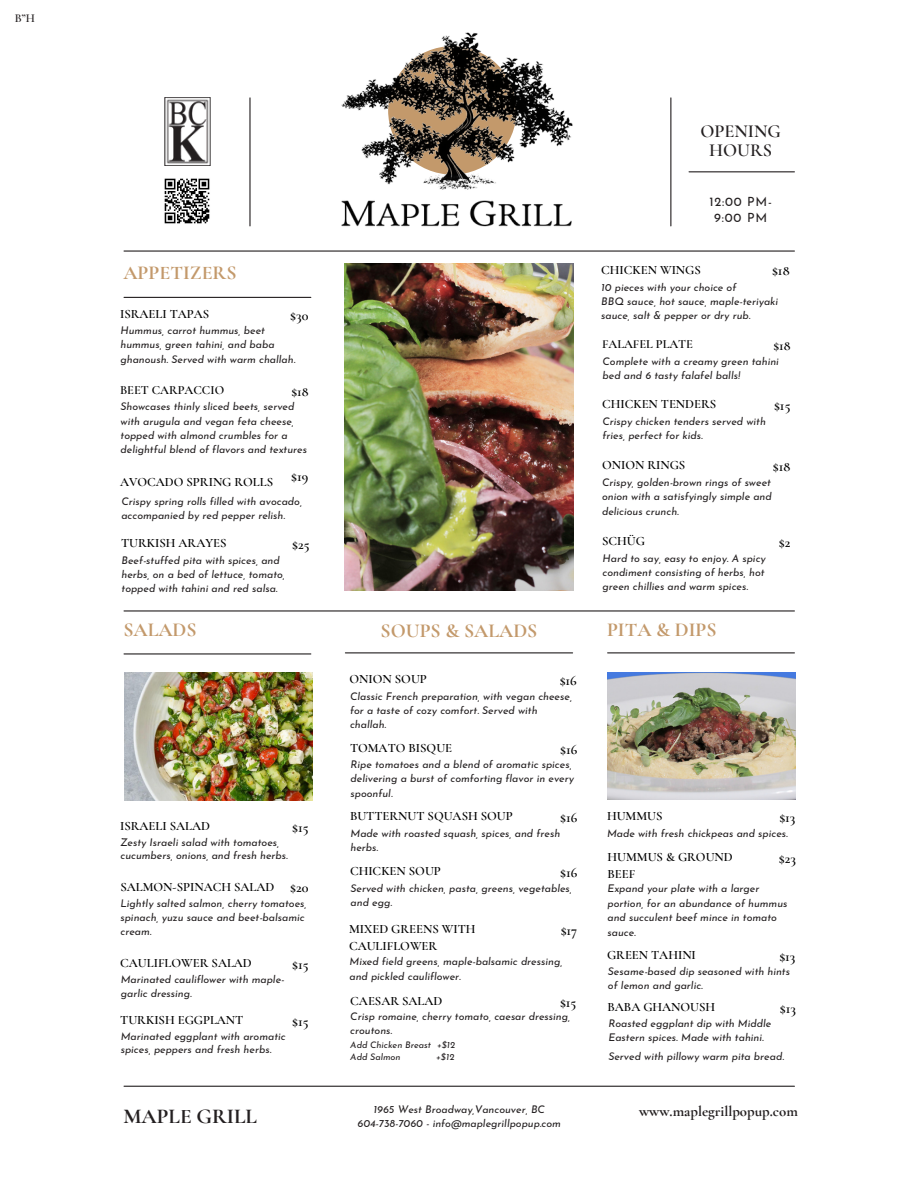
<style>
.page{position:relative;width:918px;height:1188px;background:#fff}
.page>*{position:absolute;margin:0;border:0;box-sizing:border-box;transform-origin:0 0}
.t1{font:700 21.15px "Cormorant Garamond";color:#231f20}
.t2{font:700 19.8px "Cormorant Garamond";color:#c3996b}
.t3{font:600 18.3px/19px "Cormorant Garamond";color:#231f20;text-align:center}
.t4{font:700 14.85px "Cormorant Garamond";color:#231f20}
.t5{font:600 14.1px "Cormorant Garamond";color:#000}
.t6{font:600 13.8px "Cormorant Garamond";color:#000}
.t7{font:600 12.75px/17px "Cormorant Garamond";color:#000}
.t8{font:12.75px/17px "Josefin Sans";letter-spacing:.06em;color:#231f20;text-align:center}
.t9{font:600 12.45px "Cormorant Garamond";color:#000}
.t10{font:600 12px "Cormorant Garamond";color:#231f20}
.t11{font:italic 10.65px/14.1px "Josefin Sans";color:#231f20}
.t12{font:italic 9.15px "Josefin Sans";color:#231f20}
</style>
<div class="page">
<hr style="left:124px;top:250px;width:670px;height:2px;background:#231f20">
<hr style="left:124px;top:610px;width:670px;height:2px;background:#231f20">
<hr style="left:124px;top:297px;width:187px;height:1px;background:#231f20">
<hr style="left:124px;top:653px;width:187px;height:2px;background:#231f20">
<hr style="left:608px;top:652px;width:186px;height:1px;background:#231f20">
<hr style="left:345px;top:652px;width:228px;height:1px;background:#231f20">
<hr style="left:670px;top:98px;width:1px;height:128px;background:#231f20">
<hr style="left:249px;top:98px;width:2px;height:128px;background:#231f20">
<hr style="left:689px;top:171px;width:105px;height:1px;background:#231f20">
<hr style="left:124px;top:1086px;width:670px;height:1px;background:#231f20">
<img style="left:124px;top:673px;width:188px;height:128px">
<img style="left:608px;top:673px;width:187px;height:127px">
<img style="left:345px;top:263px;width:228px;height:328px">
<img style="left:341px;top:32px;width:232px;height:195px">
<img style="left:165px;top:97px;width:46px;height:69px">
<img style="left:164px;top:178px;width:46px;height:46px">
<h3 class="t10" style="left:15px;top:11px;width:22px">B”H</h3>
<p class="t2" style="left:123px;top:261px;width:115px">APPETIZERS</p>
<h3 class="t7" style="left:120px;top:306px;width:91px">ISRAELI TAPAS</h3>
<h5 class="t5" style="left:290px;top:307px;width:20px">$30</h5>
<p class="t11" style="left:121px;top:324px;width:176px;line-height:14.7px">Hummus, carrot hummus, beet hummus, green tahini, and baba ghanoush. Served with warm challah.</p>
<p class="t9" style="left:120px;top:383px;width:106px">BEET CARPACCIO</p>
<h3 class="t6" style="left:291px;top:383px;width:19px">$18</h3>
<p class="t11" style="left:121px;top:401px;width:188px">Showcases thinly sliced beets, served with arugula and vegan feta cheese, topped with almond crumbles for a delightful blend of flavors and textures</p>
<h3 class="t7" style="left:120px;top:474px;width:155px">AVOCADO SPRING ROLLS</h3>
<p class="t5" style="left:291px;top:468px;width:19px">$19</p>
<p class="t11" style="left:121px;top:495px;width:182px">Crispy spring rolls filled with avocado, accompanied by red pepper relish.</p>
<h3 class="t7" style="left:121px;top:535px;width:107px">TURKISH ARAYES</h3>
<h5 class="t5" style="left:292px;top:536px;width:19px">$25</h5>
<p class="t11" style="left:122px;top:554px;width:165px">Beef-stuffed pita with spices, and herbs, on a bed of lettuce, tomato, topped with tahini and red salsa.</p>
<p class="t3" style="left:700px;top:122px;width:82px">OPENING<br>HOURS</p>
<h5 class="t8" style="left:709px;top:194px;width:64px">12:00 PM-<br>9:00 PM</h5>
<h5 class="t7" style="left:601px;top:261px;width:101px">CHICKEN WINGS</h5>
<h3 class="t5" style="left:772px;top:262px;width:19px">$18</h3>
<p class="t11" style="left:601px;top:281px;width:137px">10 pieces with your choice of</p>
<h1 class="t11" style="left:601px;top:295px;width:179px">BBQ sauce, hot sauce, maple-teriyaki sauce, salt &amp; pepper or dry rub.</h1>
<h3 class="t9" style="left:602px;top:337px;width:93px">FALAFEL PLATE</h3>
<h5 class="t6" style="left:773px;top:338px;width:19px">$18</h5>
<p class="t11" style="left:603px;top:355px;width:178px">Complete with a creamy green tahini bed and 6 tasty falafel balls!</p>
<h3 class="t7" style="left:602px;top:396px;width:116px">CHICKEN TENDERS</h3>
<p class="t5" style="left:774px;top:397px;width:18px">$15</p>
<h5 class="t11" style="left:603px;top:415px;width:165px">Crispy chicken tenders served with fries, perfect for kids.</h5>
<h1 class="t7" style="left:602px;top:457px;width:85px">ONION RINGS</h1>
<h1 class="t5" style="left:773px;top:458px;width:19px">$18</h1>
<p class="t11" style="left:602px;top:477px;width:171px;text-align:justify">Crispy, golden-brown rings of sweet onion with a satisfyingly simple and delicious crunch.</p>
<p class="t7" style="left:602px;top:533px;width:44px">SCHÜG</p>
<h5 class="t5" style="left:779px;top:534px;width:13px">$2</h5>
<h3 class="t11" style="left:603px;top:552px;width:165px;text-align:justify">Hard to say, easy to enjoy. A spicy condiment consisting of herbs, hot green chillies and warm spices.</h3>
<h5 class="t2" style="left:123px;top:618px;width:75px">SALADS</h5>
<h3 class="t2" style="left:381px;top:619px;width:158px">SOUPS &amp; SALADS</h3>
<p class="t2" style="left:607px;top:618px;width:111px">PITA &amp; DIPS</p>
<h3 class="t7" style="left:350px;top:670px;width:79px">ONION SOUP</h3>
<h5 class="t5" style="left:560px;top:672px;width:19px">$16</h5>
<p class="t11" style="left:350px;top:690px;width:224px">Classic French preparation, with vegan cheese, for a taste of cozy comfort. Served with challah.</p>
<h5 class="t7" style="left:120px;top:817px;width:91px">ISRAELI SALAD</h5>
<h3 class="t5" style="left:292px;top:819px;width:18px">$15</h3>
<p class="t11" style="left:121px;top:837px;width:169px;line-height:13.2px">Zesty Israeli salad with tomatoes, cucumbers, onions, and fresh herbs.</p>
<h5 class="t7" style="left:120px;top:878px;width:155px">SALMON-SPINACH SALAD</h5>
<h3 class="t5" style="left:290px;top:879px;width:20px">$20</h3>
<p class="t11" style="left:120px;top:897px;width:188px">Lightly salted salmon, cherry tomatoes, spinach, yuzu sauce and beet-balsamic cream.</p>
<h3 class="t7" style="left:120px;top:954px;width:133px">CAULIFLOWER SALAD</h3>
<h5 class="t5" style="left:292px;top:956px;width:18px">$15</h5>
<p class="t11" style="left:121px;top:973px;width:165px">Marinated cauliflower with maple&shy;garlic dressing.</p>
<h3 class="t7" style="left:120px;top:1011px;width:125px">TURKISH EGGPLANT</h3>
<h5 class="t5" style="left:292px;top:1013px;width:18px">$15</h5>
<p class="t11" style="left:121px;top:1030px;width:167px;line-height:13.2px">Marinated eggplant with aromatic spices, peppers and fresh herbs.</p>
<h3 class="t1" style="left:123px;top:1103px;width:135px">MAPLE GRILL</h3>
<p class="t7" style="left:350px;top:739px;width:104px">TOMATO BISQUE</p>
<p class="t5" style="left:560px;top:741px;width:19px">$16</p>
<h5 class="t11" style="left:351px;top:759px;width:225px">Ripe tomatoes and a blend of aromatic spices, delivering a burst of comforting flavor in every spoonful.</h5>
<h3 class="t7" style="left:350px;top:808px;width:164px">BUTTERNUT SQUASH SOUP</h3>
<h5 class="t5" style="left:560px;top:809px;width:19px">$16</h5>
<p class="t11" style="left:351px;top:827px;width:211px">Made with roasted squash, spices, and fresh herbs.</p>
<p class="t7" style="left:350px;top:862px;width:92px">CHICKEN SOUP</p>
<h3 class="t5" style="left:560px;top:864px;width:19px">$16</h3>
<h5 class="t11" style="left:351px;top:882px;width:223px">Served with chicken, pasta, greens, vegetables, and egg.</h5>
<p class="t7" style="left:349px;top:921px;width:128px">MIXED GREENS WITH</p>
<p class="t5" style="left:561px;top:922px;width:18px">$17</p>
<p class="t7" style="left:349px;top:938px;width:90px">CAULIFLOWER</p>
<h5 class="t11" style="left:350px;top:955px;width:215px">Mixed field greens, maple-balsamic dressing, and pickled cauliflower.</h5>
<p class="t7" style="left:350px;top:992px;width:94px">CAESAR SALAD</p>
<h5 class="t5" style="left:560px;top:994px;width:18px">$15</h5>
<p class="t11" style="left:350px;top:1010px;width:221px">Crisp romaine, cherry tomato, caesar dressing, croutons.</p>
<p class="t12" style="left:350px;top:1041px;width:106px">Add Chicken Breast +$12</p>
<h2 class="t12" style="left:350px;top:1053px;width:52px">Add Salmon</h2>
<h2 class="t12" style="left:436px;top:1053px;width:20px">+$12</h2>
<h3 class="t11" style="left:373px;top:1103px;width:173px">1965 West Broadway,Vancouver, BC</h3>
<p class="t11" style="left:357px;top:1117px;width:205px">604-738-7060 - info@maplegrillpopup.com</p>
<h3 class="t7" style="left:607px;top:808px;width:57px">HUMMUS</h3>
<p class="t5" style="left:779px;top:809px;width:18px">$13</p>
<h5 class="t11" style="left:607px;top:827px;width:182px">Made with fresh chickpeas and spices.</h5>
<h1 class="t7" style="left:608px;top:849px;width:127px">HUMMUS &amp; GROUND<br>BEEF</h1>
<p class="t5" style="left:779px;top:850px;width:19px">$23</p>
<h4 class="t11" style="left:608px;top:883px;width:181px">Expand your plate with a larger portion, for an abundance of hummus and succulent beef mince in tomato sauce.</h4>
<h5 class="t7" style="left:607px;top:946px;width:90px">GREEN TAHINI</h5>
<h3 class="t5" style="left:779px;top:948px;width:18px">$13</h3>
<p class="t11" style="left:608px;top:965px;width:184px">Sesame-based dip seasoned with hints of lemon and garlic.</p>
<h3 class="t7" style="left:608px;top:999px;width:109px">BABA GHANOUSH</h3>
<p class="t5" style="left:780px;top:1000px;width:18px">$13</p>
<p class="t11" style="left:608px;top:1017px;width:164px">Roasted eggplant dip with Middle<br>Eastern spices. Made with tahini.</p>
<h5 class="t11" style="left:608px;top:1050px;width:177px">Served with pillowy warm pita bread.</h5>
<h5 class="t4" style="left:639px;top:1103px;width:160px">www.maplegrillpopup.com</h5>
</div>
